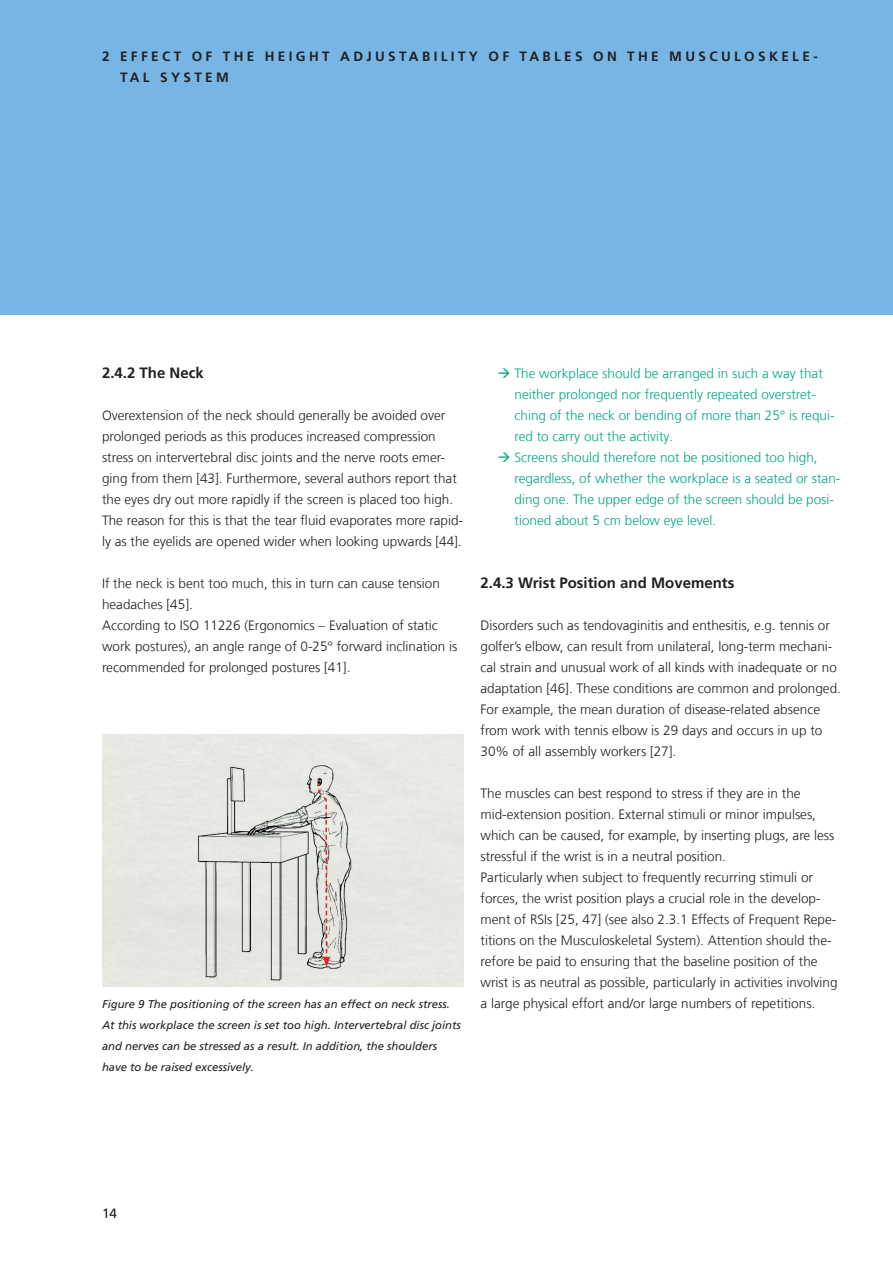
<style>
.page{position:relative;width:893px;height:1263px;background:#fff}
.page>*{position:absolute;margin:0;border:0;box-sizing:border-box;transform-origin:0 0}
.t1{font:700 15px "Frutiger LT Com";color:#231f20}
.t2{font:300 13.5px/21px "Frutiger LT Com";color:#231f20}
.t3{font:300 13.5px/21px "Frutiger LT Com";color:#00a786}
.t4{font:700 13.5px/21px "Frutiger LT Com";letter-spacing:.25em;color:#231f20}
.t5{font:13.5px "Frutiger LT Com";color:#231f20}
.t6{font:italic 11.25px/21px "Frutiger LT Com";color:#231f20}
</style>
<div class="page">
<div style="left:0;top:0;width:893px;height:315px;background:#77b6e4"></div>
<div style="left:102px;top:735px;width:361px;height:252px;background:#e5e8e1"></div>
<svg style="left:317px;top:782px;width:13px;height:185px;background:#cdbfba"></svg>
<p class="t4" style="left:120px;top:46px;width:699px;text-indent:-18px">2 EFFECT OF THE HEIGHT ADJUSTABILITY OF TABLES ON THE MUSCULOSKELE-<br>TAL SYSTEM</p>
<p class="t1" style="left:102px;top:364px;width:103px">2.4.2 The Neck</p>
<p class="t2" style="left:102px;top:405px;width:363px">Overextension of the neck should generally be avoided over prolonged periods as this produces increased compression stress on intervertebral disc joints and the nerve roots emer&shy;ging from them [43]. Furthermore, several authors report that the eyes dry out more rapidly if the screen is placed too high.<br>The reason for this is that the tear fluid evaporates more rapid&shy;ly as the eyelids are opened wider when looking upwards [44].</p>
<p class="t2" style="left:102px;top:573px;width:357px">If the neck is bent too much, this in turn can cause tension headaches [45].<br>According to ISO 11226 (Ergonomics – Evaluation of static work postures), an angle range of 0-25° forward inclination is recommended for prolonged postures [41].</p>
<p class="t6" style="left:102px;top:993px;width:360px">Figure 9 The positioning of the screen has an effect on neck stress.<br>At this workplace the screen is set too high. Intervertebral disc joints and nerves can be stressed as a result. In addition, the shoulders have to be raised excessively.</p>
<p class="t3" style="left:514px;top:363px;width:327px">The workplace should be arranged in such a way that neither prolonged nor frequently repeated overstret&shy;ching of the neck or bending of more than 25° is requi&shy;red to carry out the activity.<br>Screens should therefore not be positioned too high, regardless, of whether the workplace is a seated or stan&shy;ding one. The upper edge of the screen should be posi&shy;tioned about 5 cm below eye level.</p>
<p class="t1" style="left:480px;top:574px;width:255px">2.4.3 Wrist Position and Movements</p>
<p class="t2" style="left:480px;top:615px;width:362px">Disorders such as tendovaginitis and enthesitis, e.g. tennis or golfer’s elbow, can result from unilateral, long-term mechani&shy;cal strain and unusual work of all kinds with inadequate or no adaptation [46]. These conditions are common and prolonged.<br>For example, the mean duration of disease-related absence from work with tennis elbow is 29 days and occurs in up to 30% of all assembly workers [27].</p>
<p class="t2" style="left:480px;top:783px;width:358px">The muscles can best respond to stress if they are in the mid-extension position. External stimuli or minor impulses, which can be caused, for example, by inserting plugs, are less stressful if the wrist is in a neutral position.<br>Particularly when subject to frequently recurring stimuli or forces, the wrist position plays a crucial role in the develop&shy;ment of RSIs [25, 47] (see also 2.3.1 Effects of Frequent Repe&shy;titions on the Musculoskeletal System). Attention should the&shy;refore be paid to ensuring that the baseline position of the wrist is as neutral as possible, particularly in activities involving a large physical effort and/or large numbers of repetitions.</p>
<p class="t5" style="left:102px;top:1205px;width:17px">14</p>
</div>
